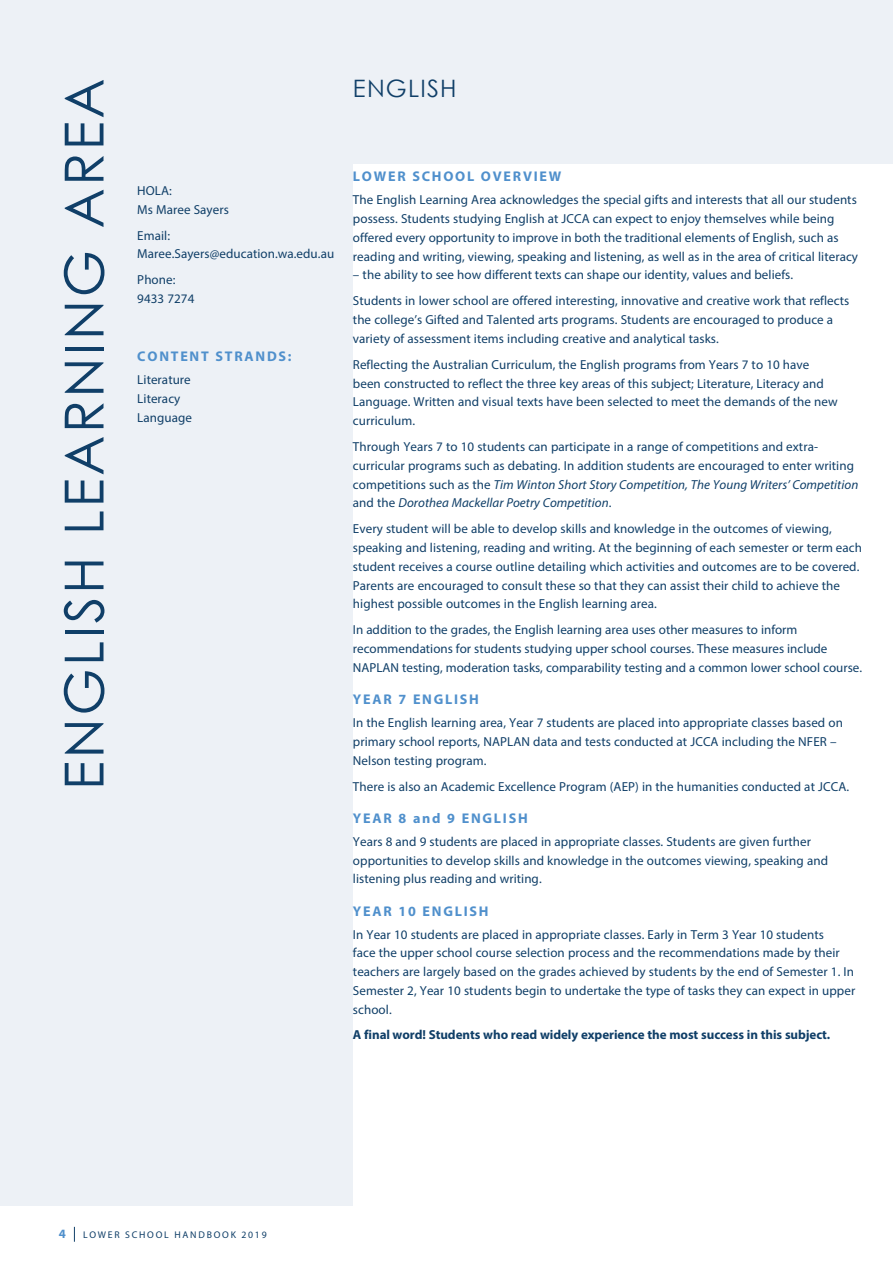
<style>
.page{position:relative;width:893px;height:1263px;background:#fff}
.page>*{position:absolute;margin:0;border:0;box-sizing:border-box;transform-origin:0 0}
.t1{font:54px "Century Gothic";letter-spacing:.05em;color:#103f68}
.t2{font:24px "Century Gothic";letter-spacing:.05em;color:#103f68}
.t3{font:700 14.1px "Myriad Pro";letter-spacing:.125em;color:#5090cc}
.t4{font:13.05px/18.8px "Myriad Pro";letter-spacing:.005em;color:#103f68}
.t5{font:700 13.05px "Myriad Pro";letter-spacing:-.005em;color:#103f68}
.t6{font:700 12.75px "Myriad Pro";color:#5090cc}
.t7{font:9.75px "Myriad Pro";letter-spacing:.18em;color:#103f68}
.s1{font-style:italic}
</style>
<div class="page">
<div style="left:0;top:0;width:353px;height:1205px;background:#edf1f6"></div>
<div style="left:0;top:0;width:893px;height:164px;background:#edf1f6"></div>
<svg style="left:74px;top:1227px;width:1px;height:15px"></svg>
<h1 class="t1" style="left:46px;top:790px;width:713px;rotate:-90deg">ENGLISH LEARNING AREA</h1>
<h2 class="t2" style="left:353px;top:71px;width:105px">ENGLISH</h2>
<p class="t4" style="left:137px;top:181px;width:93px">HOLA:<br>Ms Maree Sayers</p>
<p class="t4" style="left:137px;top:226px;width:198px">Email:<br>Maree.Sayers@education.wa.edu.au</p>
<p class="t4" style="left:137px;top:270px;width:59px">Phone:<br>9433 7274</p>
<p class="t3" style="left:137px;top:347px;width:156px">CONTENT STRANDS:</p>
<p class="t4" style="left:137px;top:370px;width:56px">Literature<br>Literacy<br>Language</p>
<p class="t3" style="left:353px;top:167px;width:210px">LOWER SCHOOL OVERVIEW</p>
<p class="t4" style="left:353px;top:190px;width:507px">The English Learning Area acknowledges the special gifts and interests that all our students possess. Students studying English at JCCA can expect to enjoy themselves while being offered every opportunity to improve in both the traditional elements of English, such as reading and writing, viewing, speaking and listening, as well as in the area of critical literacy</p>
<p class="t4" style="left:353px;top:262px;width:498px;line-height:26px">– the ability to see how different texts can shape our identity, values and beliefs.<br>Students in lower school are offered interesting, innovative and creative work that reflects</p>
<p class="t4" style="left:353px;top:310px;width:482px">the college’s Gifted and Talented arts programs. Students are encouraged to produce a variety of assessment items including creative and analytical tasks.</p>
<p class="t4" style="left:353px;top:355px;width:486px">Reflecting the Australian Curriculum, the English programs from Years 7 to 10 have been constructed to reflect the three key areas of this subject; Literature, Literacy and Language. Written and visual texts have been selected to meet the demands of the new curriculum.</p>
<p class="t4" style="left:353px;top:437px;width:507px">Through Years 7 to 10 students can participate in a range of competitions and extra&shy;curricular programs such as debating. In addition students are encouraged to enter writing competitions such as the <span class="s1">Tim Winton Short Story Competition, The Young Writers’ Competition </span>and the <span class="s1">Dorothea Mackellar Poetry Competition</span>.</p>
<p class="t4" style="left:353px;top:519px;width:511px">Every student will be able to develop skills and knowledge in the outcomes of viewing, speaking and listening, reading and writing. At the beginning of each semester or term each student receives a course outline detailing which activities and outcomes are to be covered.<br>Parents are encouraged to consult these so that they can assist their child to achieve the highest possible outcomes in the English learning area.</p>
<p class="t4" style="left:353px;top:620px;width:511px">In addition to the grades, the English learning area uses other measures to inform recommendations for students studying upper school courses. These measures include<br>NAPLAN testing, moderation tasks, comparability testing and a common lower school course.</p>
<p class="t3" style="left:353px;top:690px;width:128px">YEAR 7 ENGLISH</p>
<p class="t4" style="left:353px;top:713px;width:491px">In the English learning area, Year 7 students are placed into appropriate classes based on primary school reports, NAPLAN data and tests conducted at JCCA including the NFER –<br>Nelson testing program.</p>
<p class="t4" style="left:353px;top:776px;width:498px">There is also an Academic Excellence Program (AEP) in the humanities conducted at JCCA.</p>
<p class="t3" style="left:353px;top:809px;width:176px">YEAR 8 and 9 ENGLISH</p>
<p class="t4" style="left:353px;top:832px;width:477px">Years 8 and 9 students are placed in appropriate classes. Students are given further opportunities to develop skills and knowledge in the outcomes viewing, speaking and listening plus reading and writing.</p>
<p class="t3" style="left:353px;top:901px;width:137px">YEAR 10 ENGLISH</p>
<p class="t4" style="left:353px;top:924px;width:504px">In Year 10 students are placed in appropriate classes. Early in Term 3 Year 10 students<br>face the upper school course selection process and the recommendations made by their teachers are largely based on the grades achieved by students by the end of Semester 1. In Semester 2, Year 10 students begin to undertake the type of tasks they can expect in upper school.</p>
<p class="t5" style="left:353px;top:1026px;width:479px">A final word! Students who read widely experience the most success in this subject.</p>
<p class="t6" style="left:59px;top:1225px;width:9px">4</p>
<p class="t7" style="left:83px;top:1228px;width:185px">LOWER SCHOOL HANDBOOK 2019</p>
</div>
